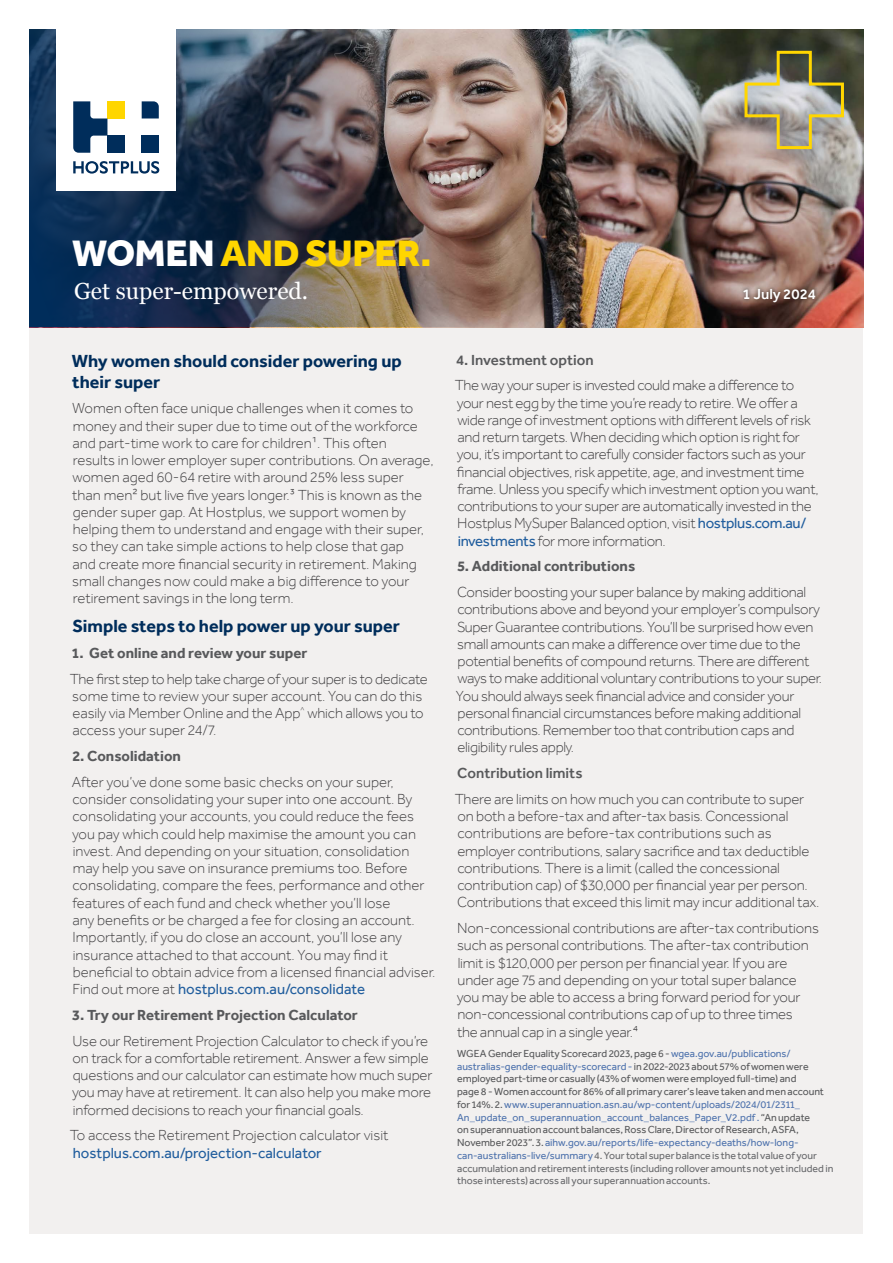
<style>
.page{position:relative;width:893px;height:1263px;background:#fff}
.page>*{position:absolute;margin:0;border:0;box-sizing:border-box;transform-origin:0 0}
.t1{font:800 37.8px "Effra";letter-spacing:-.01em;color:#ffd600}
.t2{font:23.25px "Georgia";color:#fff}
.t3{font:700 18px/20.7px "Effra";color:#002d5b}
.t4{font:300 15px/17.2px "Effra";letter-spacing:-.01em;color:#414042}
.t5{font:700 15px "Effra";color:#58595b}
.t6{font:15px "Effra";color:#215e9e}
.t7{font:500 15px "Effra";color:#58595b}
.t8{font:500 15px "Effra";color:#fff}
.t9{font:10.5px/12.8px "Effra";color:#58595b}
.s1{color:#fff}
.s2{font-weight:400;color:#215e9e}
.s3{color:#4f73ad}
.s4{color:#696a6d}
</style>
<div class="page">
<div style="left:30px;top:327px;width:833px;height:906px;background:#f2f0ef"></div>
<img style="left:30px;top:30px;width:814px;height:297px">
<div style="left:56px;top:29px;width:120px;height:162px;background:#fff"></div>
<svg style="left:142px;top:101px;width:17px;height:17px"></svg>
<div style="left:142px;top:136px;width:17px;height:17px;background:#002d5b"></div>
<div style="left:107px;top:101px;width:18px;height:17px;background:#ffd600"></div>
<svg style="left:73px;top:101px;width:34px;height:52px"></svg>
<div style="left:107px;top:136px;width:18px;height:17px;background:#002d5b"></div>
<svg style="left:73px;top:161px;width:86px;height:13px"></svg>
<svg style="left:726px;top:32px;width:136px;height:136px;background:#777369"></svg>
<svg style="left:743px;top:49px;width:102px;height:102px;background:#979276"></svg>
<div style="left:739px;top:284px;width:80px;height:23px;background:#000;opacity:.75"></div>
<h1 class="t1" style="left:72px;top:230px;width:361px"><span class="s1">WOMEN</span> AND SUPER.</h1>
<h2 class="t2" style="left:74px;top:274px;width:236px">Get super-empowered.</h2>
<p class="t8" style="left:743px;top:285px;width:75px">1 July 2024</p>
<p class="t3" style="left:72px;top:350px;width:331px">Why women should consider powering up their super</p>
<p class="t4" style="left:72px;top:400px;width:363px">Women often face unique challenges when it comes to money and their super due to time out of the workforce and part-time work to care for children1. This often<br>results in lower employer super contributions. On average, women aged 60-64 retire with around 25% less super than men2 but live five years longer.3 This is known as the gender super gap. At Hostplus, we support women by helping them to understand and engage with their super, so they can take simple actions to help close that gap<br>and create more financial security in retirement. Making small changes now could make a big difference to your retirement savings in the long term.</p>
<p class="t3" style="left:72px;top:615px;width:329px">Simple steps to help power up your super</p>
<p class="t5" style="left:72px;top:644px;width:237px">1. Get online and review your super</p>
<p class="t4" style="left:70px;top:670px;width:359px">The first step to help take charge of your super is to dedicate some time to review your super account. You can do this easily via Member Online and the App<sup>^</sup> which allows you to access your super 24/7.</p>
<p class="t5" style="left:72px;top:747px;width:110px">2. Consolidation</p>
<p class="t4" style="left:72px;top:773px;width:365px">After you’ve done some basic checks on your super, consider consolidating your super into one account. By consolidating your accounts, you could reduce the fees you pay which could help maximise the amount you can invest. And depending on your situation, consolidation may help you save on insurance premiums too. Before consolidating, compare the fees, performance and other features of each fund and check whether you’ll lose<br>any benefits or be charged a fee for closing an account.<br>Importantly, if you do close an account, you’ll lose any insurance attached to that account. You may find it beneficial to obtain advice from a licensed financial adviser.<br>Find out more at <span class="s2">hostplus.com.au/consolidate</span></p>
<p class="t5" style="left:72px;top:1005px;width:287px">3. Try our Retirement Projection Calculator</p>
<p class="t4" style="left:72px;top:1032px;width:362px">Use our Retirement Projection Calculator to check if you’re on track for a comfortable retirement. Answer a few simple questions and our calculator can estimate how much super you may have at retirement. It can also help you make more informed decisions to reach your financial goals.</p>
<p class="t4" style="left:70px;top:1126px;width:320px">To access the Retirement Projection calculator visit</p>
<p class="t6" style="left:73px;top:1144px;width:250px">hostplus.com.au/projection-calculator</p>
<p class="t7" style="left:456px;top:350px;width:139px">4. Investment option</p>
<p class="t4" style="left:455px;top:377px;width:365px">The way your super is invested could make a difference to your nest egg by the time you’re ready to retire. We offer a wide range of investment options with different levels of risk and return targets. When deciding which option is right for you, it’s important to carefully consider factors such as your financial objectives, risk appetite, age, and investment time frame. Unless you specify which investment option you want, contributions to your super are automatically invested in the Hostplus MySuper Balanced option, visit <span class="s2">hostplus.com.au/ investments</span> for more information.</p>
<p class="t5" style="left:457px;top:557px;width:179px">5. Additional contributions</p>
<p class="t4" style="left:456px;top:583px;width:368px">Consider boosting your super balance by making additional contributions above and beyond your employer’s compulsory Super Guarantee contributions. You’ll be surprised how even small amounts can make a difference over time due to the potential benefits of compound returns. There are different ways to make additional voluntary contributions to your super.<br>You should always seek financial advice and consider your personal financial circumstances before making additional contributions. Remember too that contribution caps and eligibility rules apply.</p>
<p class="t7" style="left:457px;top:764px;width:127px">Contribution limits</p>
<p class="t4" style="left:455px;top:790px;width:366px">There are limits on how much you can contribute to super on both a before-tax and after-tax basis. Concessional contributions are before-tax contributions such as employer contributions, salary sacrifice and tax deductible contributions. There is a limit (called the concessional contribution cap) of $30,000 per financial year per person.<br>Contributions that exceed this limit may incur additional tax.</p>
<p class="t4" style="left:457px;top:919px;width:364px">Non-concessional contributions are after-tax contributions such as personal contributions. The after-tax contribution limit is $120,000 per person per financial year. If you are under age 75 and depending on your total super balance you may be able to access a bring forward period for your non-concessional contributions cap of up to three times<br>the annual cap in a single year.4</p>
<p class="t9" style="left:457px;top:1047px;width:378px">WGEA Gender Equality Scorecard 2023, page 6 - <span class="s3">wgea.gov.au/publications/ australias-gender-equality-scorecard -</span> in 2022-2023 about 57% of women were employed part-time or casually (43% of women were employed full-time) and<br>page 8 - Women account for 86% of all primary carer’s leave taken and men account for 14%. 2. <span class="s3">www.superannuation.asn.au/wp-content/uploads/2024/01/2311_ An_update_on_superannuation_account_balances_Paper_V2.pdf .</span> “An update<br>on superannuation account balances, Ross Clare, Director of Research, ASFA, November 2023”. 3. <span class="s3">aihw.gov.au/reports/life-expectancy-deaths/how-long&shy;can-australians-live/summary</span><span class="s4">4. Your total super balance is the total value of your accumulation and retirement interests (including rollover amounts not yet included in those interests) across all your superannuation accounts.</span></p>
</div>
